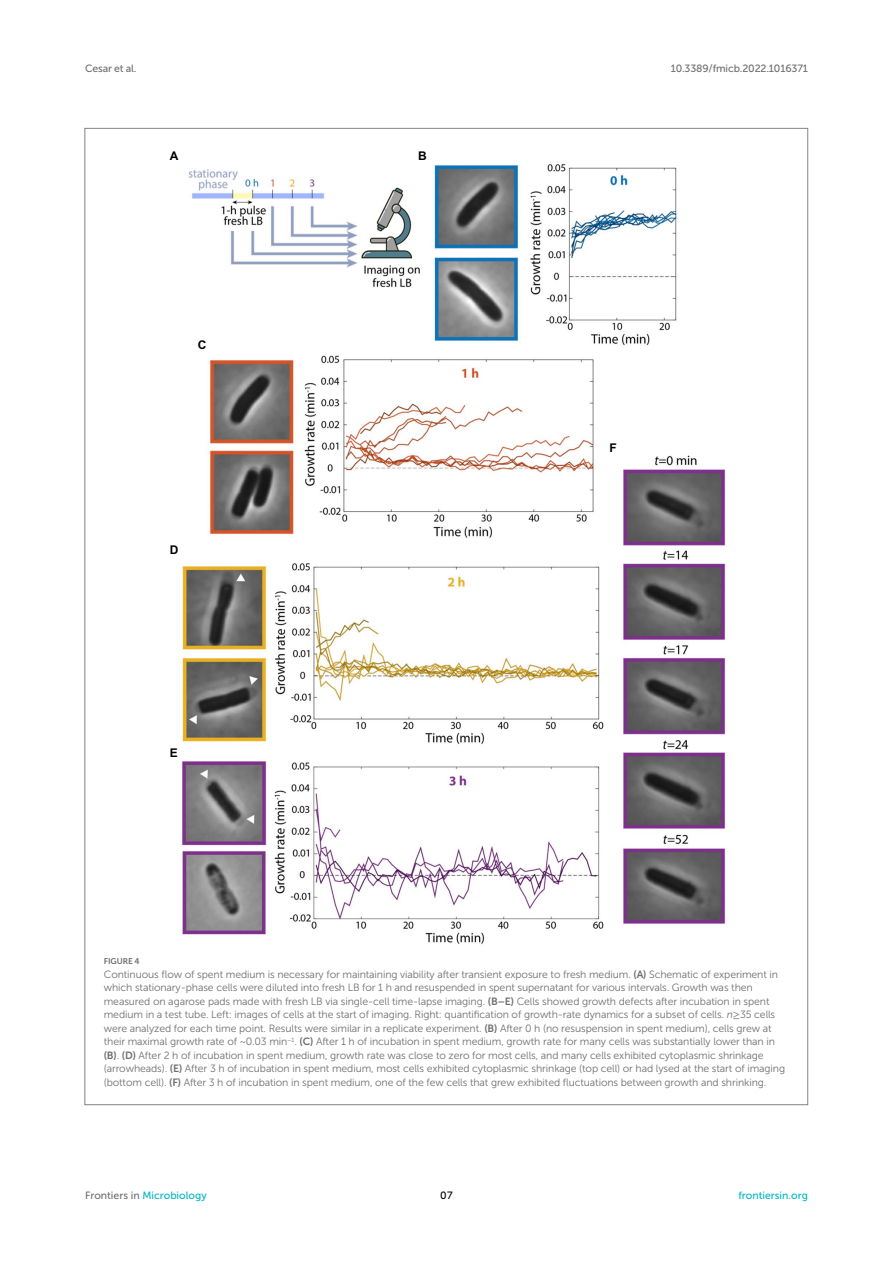
<style>
.page{position:relative;width:893px;height:1263px;background:#fff}
.page>*{position:absolute;margin:0;border:0;box-sizing:border-box;transform-origin:0 0}
.t1{font:700 12px "Arial";color:#000}
.FIG_LEG{font:10.5px/13.5px "Museo Sans 300";letter-spacing:-.01em;color:#706f70}
.t2{font:10.5px "Museo Sans 500";color:#00b4c4}
.t3{font:10.5px "Museo Sans 500";letter-spacing:-.015em;color:#706f70}
.t4{font:10.5px "Museo Sans 500";color:#000}
.FIG_HD{font:8.25px "Museo Sans 700";letter-spacing:-.01em;color:#706f70}
.s1{font-family:"Museo Sans 700"}
.s2{font-style:italic}
.s3{font-family:"STIX General"}
.s4{color:#706f70}
</style>
<div class="page">
<img style="left:182px;top:164px;width:544px;height:780px">
<p class="t3" style="left:85px;top:63px;width:53px">Cesar et al.</p>
<p class="t3" style="left:671px;top:63px;width:139px">10.3389/fmicb.2022.1016371</p>
<p class="t1" style="left:170px;top:147px;width:10px">A</p>
<p class="t1" style="left:198px;top:336px;width:10px">C</p>
<p class="t1" style="left:170px;top:542px;width:10px">D</p>
<p class="t1" style="left:170px;top:744px;width:10px">E</p>
<p class="t1" style="left:418px;top:147px;width:10px">B</p>
<p class="t1" style="left:609px;top:440px;width:9px">F</p>
<p class="FIG_HD" style="left:104px;top:957px;width:37px">FIGURE 4</p>
<p class="FIG_LEG" style="left:104px;top:967px;width:683px">Continuous flow of spent medium is necessary for maintaining viability after transient exposure to fresh medium. <span class="s1">(A)</span> Schematic of experiment in which stationary-phase cells were diluted into fresh LB for 1 h and resuspended in spent supernatant for various intervals. Growth was then measured on agarose pads made with fresh LB via single-cell time-lapse imaging. <span class="s1">(B–E)</span> Cells showed growth defects after incubation in spent medium in a test tube. Left: images of cells at the start of imaging. Right: quantification of growth-rate dynamics for a subset of cells. <span class="s2">n</span><span class="s3">≥</span> 35 cells were analyzed for each time point. Results were similar in a replicate experiment. <span class="s1">(B)</span> After 0 h (no resuspension in spent medium), cells grew at their maximal growth rate of ~0.03 min<sup>−</sup><sup>1</sup>. <span class="s1">(C)</span> After 1 h of incubation in spent medium, growth rate for many cells was substantially lower than in <span class="s1">(B)</span>. <span class="s1">(D)</span> After 2 h of incubation in spent medium, growth rate was close to zero for most cells, and many cells exhibited cytoplasmic shrinkage (arrowheads). <span class="s1">(E)</span> After 3 h of incubation in spent medium, most cells exhibited cytoplasmic shrinkage (top cell) or had lysed at the start of imaging (bottom cell). <span class="s1">(F)</span> After 3 h of incubation in spent medium, one of the few cells that grew exhibited fluctuations between growth and shrinking.</p>
<p class="t2" style="left:85px;top:1190px;width:123px"><span class="s4">Frontiers in</span> Microbiology</p>
<p class="t4" style="left:440px;top:1190px;width:14px">07</p>
<p class="t2" style="left:738px;top:1190px;width:71px">frontiersin.org</p>
</div>
